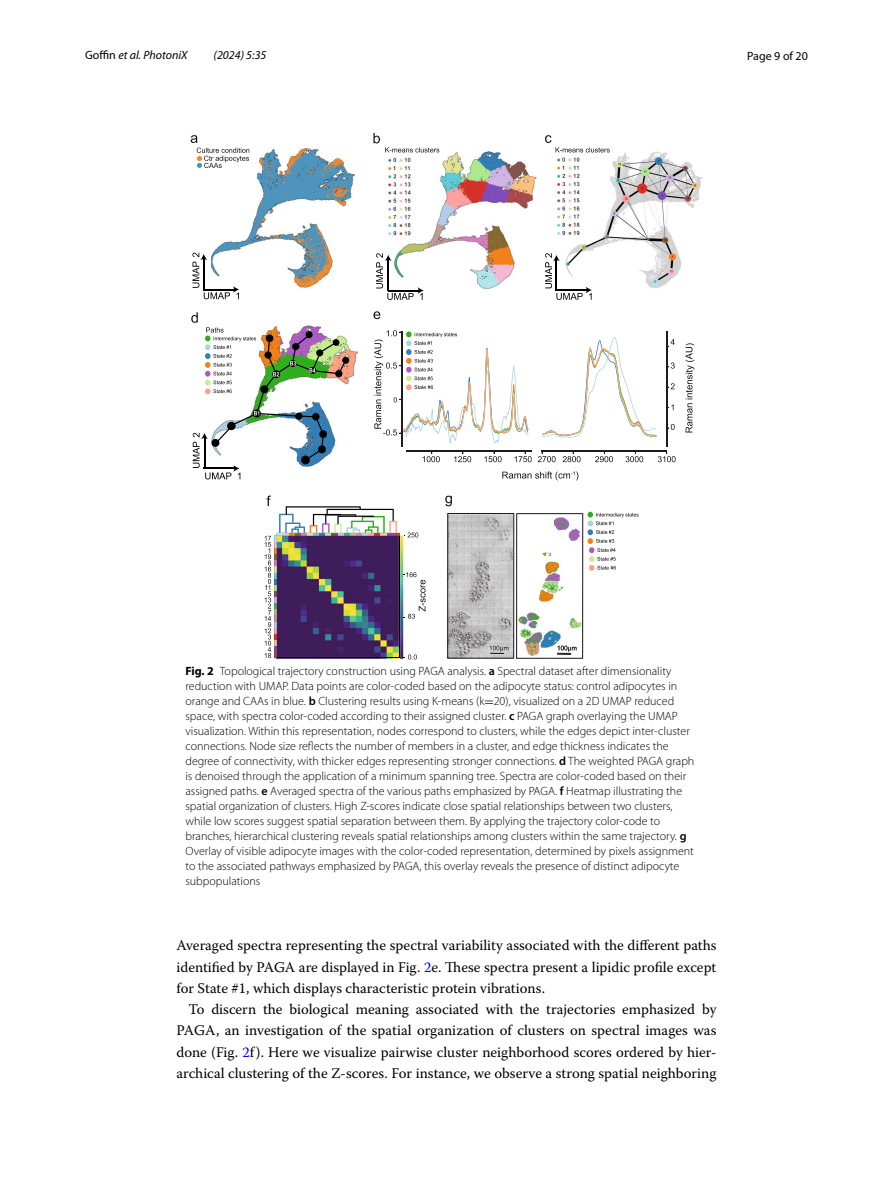
<style>
.page{position:relative;width:893px;height:1187px;background:#fff}
.page>*{position:absolute;margin:0;border:0;box-sizing:border-box;transform-origin:0 0}
.t1{font:14.7px/21.1px "Warnock Pro";color:#000;text-align:justify}
.t2{font:300 12px/15px "Myriad Pro";color:#000}
.t3{font:italic 12px "Myriad Pro";color:#000}
.t4{font:12px "Myriad Pro";color:#000}
.s1{font-style:normal}
.s2{font-weight:700}
.s3{font-weight:600}
.s4{font-family:"MTSY";font-weight:400}
.s5{color:#00f}
</style>
<div class="page">
<img style="left:211px;top:148px;width:491px;height:507px">
<svg style="left:373px;top:311px;width:7px;height:8px"></svg>
<svg style="left:192px;top:253px;width:47px;height:46px"></svg>
<svg style="left:376px;top:253px;width:48px;height:47px"></svg>
<svg style="left:545px;top:253px;width:47px;height:47px"></svg>
<svg style="left:685px;top:343px;width:9px;height:89px"></svg>
<svg style="left:502px;top:471px;width:76px;height:9px"></svg>
<svg style="left:265px;top:495px;width:161px;height:164px"></svg>
<svg style="left:191px;top:312px;width:158px;height:167px"></svg>
<svg style="left:191px;top:135px;width:58px;height:33px"></svg>
<svg style="left:373px;top:133px;width:237px;height:19px"></svg>
<svg style="left:374px;top:330px;width:302px;height:132px"></svg>
<svg style="left:445px;top:495px;width:194px;height:163px"></svg>
<p class="t3" style="left:85px;top:48px;width:104px"><span class="s1">Goffin</span> et al. PhotoniX</p>
<p class="t3" style="left:214px;top:48px;width:54px">(2024) 5:35</p>
<p class="t4" style="left:747px;top:48px;width:62px">Page 9 of 20</p>
<p class="t2" style="left:185px;top:663px;width:510px"><span class="s2">Fig. 2</span> Topological trajectory construction using PAGA analysis. <span class="s3">a</span> Spectral dataset after dimensionality reduction with UMAP. Data points are color-coded based on the adipocyte status: control adipocytes in orange and CAAs in blue. <span class="s3">b</span> Clustering results using K-means (k<span class="s4">=</span>20), visualized on a 2D UMAP reduced space, with spectra color-coded according to their assigned cluster. <span class="s3">c</span> PAGA graph overlaying the UMAP visualization. Within this representation, nodes correspond to clusters, while the edges depict inter-cluster connections. Node size reflects the number of members in a cluster, and edge thickness indicates the degree of connectivity, with thicker edges representing stronger connections. <span class="s3">d</span> The weighted PAGA graph is denoised through the application of a minimum spanning tree. Spectra are color-coded based on their assigned paths. <span class="s3">e</span> Averaged spectra of the various paths emphasized by PAGA. <span class="s3">f</span> Heatmap illustrating the spatial organization of clusters. High Z-scores indicate close spatial relationships between two clusters, while low scores suggest spatial separation between them. By applying the trajectory color-code to branches, hierarchical clustering reveals spatial relationships among clusters within the same trajectory. <span class="s3">g </span>Overlay of visible adipocyte images with the color-coded representation, determined by pixels assignment to the associated pathways emphasized by PAGA, this overlay reveals the presence of distinct adipocyte subpopulations</p>
<p class="t1" style="left:176px;top:934px;width:542px">Averaged spectra representing the spectral variability associated with the different paths identified by PAGA are displayed in Fig. <span class="s5">2</span>e. These spectra present a lipidic profile except for State #1, which displays characteristic protein vibrations.</p>
<p class="t1" style="left:176px;top:998px;width:542px;text-indent:12px">To discern the biological meaning associated with the trajectories emphasized by PAGA, an investigation of the spatial organization of clusters on spectral images was done (Fig. <span class="s5">2</span>f). Here we visualize pairwise cluster neighborhood scores ordered by hier&shy;archical clustering of the Z-scores. For instance, we observe a strong spatial neighboring</p>
</div>
